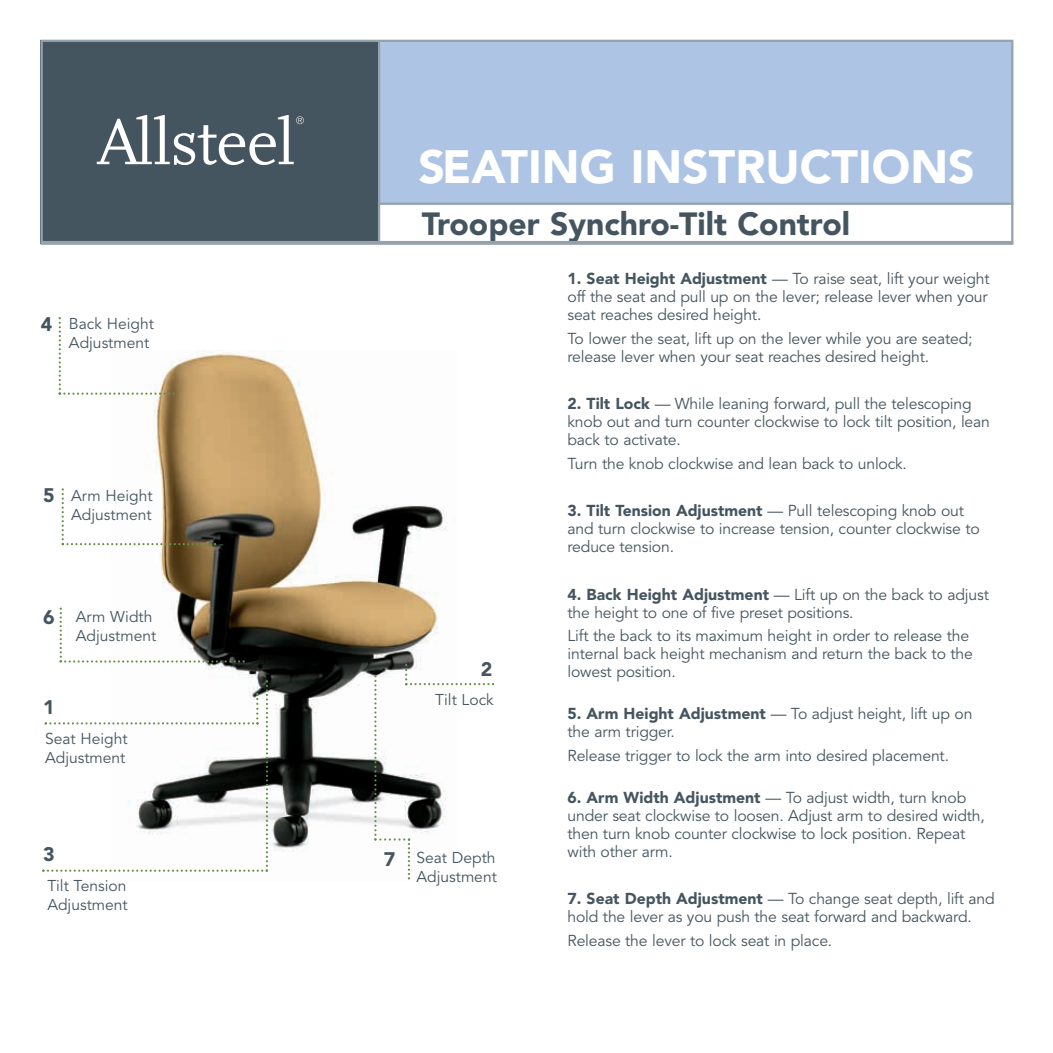
<style>
.page{position:relative;width:1053px;height:1053px;background:#fff}
.page>*{position:absolute;margin:0;border:0;box-sizing:border-box;transform-origin:0 0}
.t1{font:900 46.35px "Avenir";color:#fff}
.t2{font:900 31.72px "Avenir";color:#45555f}
.t3{font:900 19.57px "Avenir";color:#45555f}
.t4{font:15.75px/18px "Avenir";letter-spacing:-.01em;color:#45555f}
.t5{font:15.53px/19.3px "Avenir";color:#45555f}
.s1{font-weight:900}
</style>
<div class="page">
<div style="left:40px;top:40px;width:339px;height:203px;background:#45555f"></div>
<div style="left:378px;top:41px;width:634px;height:163px;background:#adc4e5"></div>
<hr style="left:377px;top:202px;width:635px;height:3px;background:#95a2ac">
<hr style="left:40px;top:242px;width:972px;height:3px;background:#95a2ac">
<hr style="left:378px;top:40px;width:2px;height:203px;background:#95a2ac">
<svg style="left:97px;top:115px;width:207px;height:50px"></svg>
<div style="left:40px;top:40px;width:972px;height:203px;border:2px solid #95a2ac"></div>
<img style="left:111px;top:350px;width:336px;height:522px">
<svg style="left:59px;top:317px;width:116px;height:77px"></svg>
<svg style="left:62px;top:488px;width:154px;height:57px"></svg>
<svg style="left:59px;top:607px;width:186px;height:55px"></svg>
<svg style="left:42px;top:680px;width:226px;height:191px"></svg>
<svg style="left:374px;top:663px;width:120px;height:216px"></svg>
<p class="t3" style="left:41px;top:316px;width:13px">4</p>
<p class="t5" style="left:69px;top:315px;width:86px">Back Height<br>Adjustment</p>
<p class="t3" style="left:43px;top:486px;width:13px">5</p>
<p class="t5" style="left:71px;top:487px;width:83px">Arm Height<br>Adjustment</p>
<p class="t3" style="left:43px;top:609px;width:13px">6</p>
<p class="t5" style="left:76px;top:608px;width:82px">Arm Width<br>Adjustment</p>
<p class="t3" style="left:43px;top:699px;width:13px">1</p>
<p class="t5" style="left:45px;top:730px;width:84px">Seat Height<br>Adjustment</p>
<p class="t3" style="left:43px;top:846px;width:13px">3</p>
<p class="t5" style="left:47px;top:876px;width:82px">Tilt Tension<br>Adjustment</p>
<p class="t3" style="left:384px;top:850px;width:13px">7</p>
<h1 class="t1" style="left:418px;top:148px;width:557px">SEATING INSTRUCTIONS</h1>
<h2 class="t2" style="left:421px;top:211px;width:429px">Trooper Synchro-Tilt Control</h2>
<p class="t4" style="left:567px;top:271px;width:423px"><span class="s1">1. Seat Height Adjustment</span> — To raise seat, lift your weight off the seat and pull up on the lever; release lever when your seat reaches desired height.</p>
<p class="t4" style="left:567px;top:330px;width:406px">To lower the seat, lift up on the lever while you are seated; release lever when your seat reaches desired height.</p>
<p class="t4" style="left:567px;top:396px;width:424px"><span class="s1">2. Tilt Lock</span> — While leaning forward, pull the telescoping knob out and turn counter clockwise to lock tilt position, lean back to activate.</p>
<p class="t4" style="left:567px;top:455px;width:341px">Turn the knob clockwise and lean back to unlock.</p>
<p class="t4" style="left:567px;top:503px;width:413px"><span class="s1">3. Tilt Tension Adjustment</span> — Pull telescoping knob out and turn clockwise to increase tension, counter clockwise to reduce tension.</p>
<p class="t4" style="left:567px;top:586px;width:422px"><span class="s1">4. Back Height Adjustment</span> — Lift up on the back to adjust the height to one of five preset positions.</p>
<p class="t4" style="left:567px;top:628px;width:406px">Lift the back to its maximum height in order to release the internal back height mechanism and return the back to the lowest position.</p>
<p class="t4" style="left:567px;top:705px;width:406px"><span class="s1">5. Arm Height Adjustment</span> — To adjust height, lift up on the arm trigger.</p>
<p class="t4" style="left:567px;top:747px;width:383px">Release trigger to lock the arm into desired placement.</p>
<p class="t4" style="left:567px;top:789px;width:418px"><span class="s1">6. Arm Width Adjustment</span> — To adjust width, turn knob under seat clockwise to loosen. Adjust arm to desired width, then turn knob counter clockwise to lock position. Repeat with other arm.</p>
<p class="t4" style="left:567px;top:890px;width:428px"><span class="s1">7. Seat Depth Adjustment</span> — To change seat depth, lift and hold the lever as you push the seat forward and backward.</p>
<p class="t4" style="left:567px;top:932px;width:266px">Release the lever to lock seat in place.</p>
<p class="t3" style="left:481px;top:660px;width:13px">2</p>
<p class="t5" style="left:435px;top:691px;width:60px">Tilt Lock</p>
<p class="t5" style="left:416px;top:848px;width:82px">Seat Depth<br>Adjustment</p>
</div>
